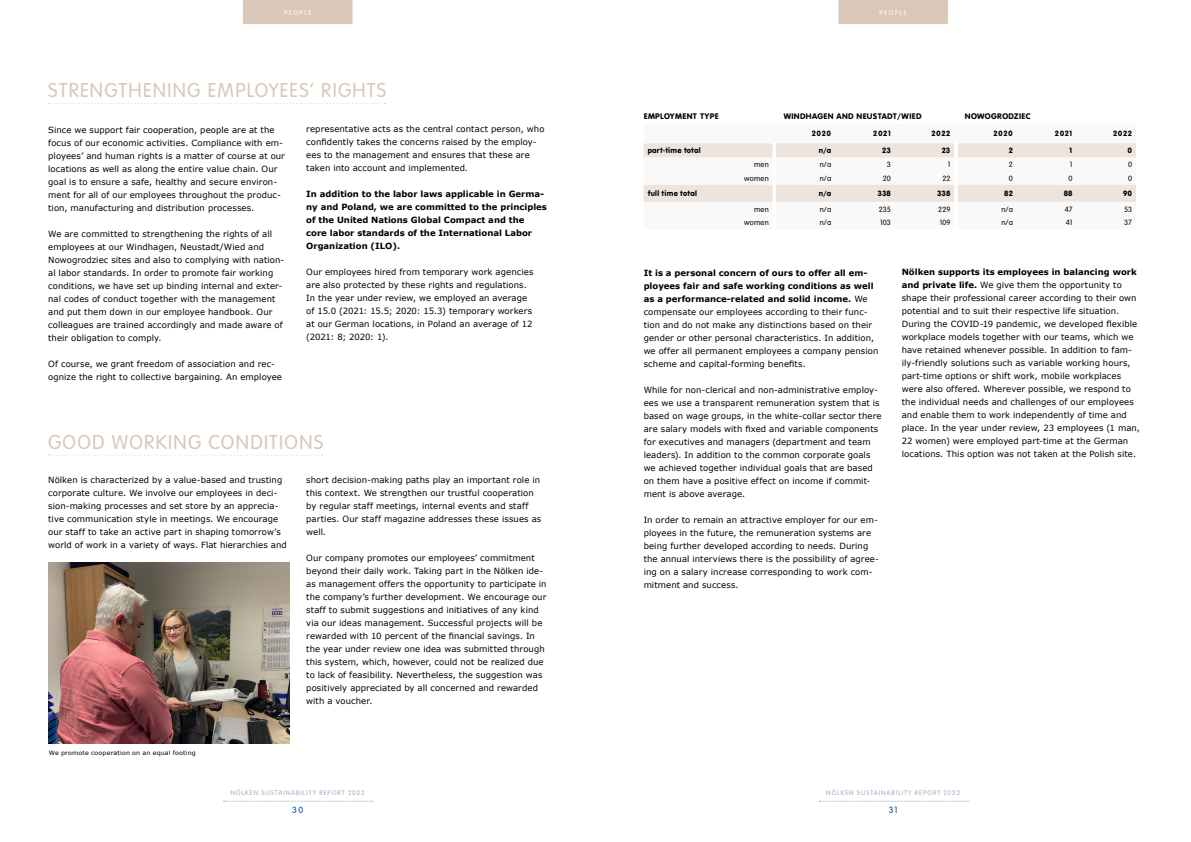
<style>
.page{position:relative;width:1191px;height:842px;background:#fff}
.page>*{position:absolute;margin:0;border:0;box-sizing:border-box;transform-origin:0 0}
.t1{font:300 21px "VAG Rundschrift D";letter-spacing:.06em;color:#d9c7b7}
.t2{font:300 9.5px "VAG Rundschrift D";color:#004a99}
.t3{font:8.5px/13px "Verdana";letter-spacing:.01em;color:#000}
.t4{font:700 8.5px/13px "Verdana";color:#000}
.t5{font:8.5px "VAG Rundschrift D";letter-spacing:.045em;color:#000}
.t6{font:8px "VAG Rundschrift D";letter-spacing:.025em;color:#000}
.t7{font:300 8px "VAG Rundschrift D";color:#000}
.t8{font:300 7px "VAG Rundschrift D";letter-spacing:.135em;color:#98acc5}
.t9{font:300 7px "VAG Rundschrift D";letter-spacing:.215em;color:#fff}
.t10{font:6px "Verdana";letter-spacing:.025em;color:#000;scale:1.06 1}
.s1{font-weight:700}
</style>
<div class="page">
<div style="left:838px;top:0;width:110px;height:24px;background:#d9c7b7"></div>
<div style="left:243px;top:0;width:109px;height:24px;background:#d9c7b7"></div>
<svg style="left:49px;top:103px;width:336px;height:1px"></svg>
<svg style="left:49px;top:455px;width:273px;height:1px"></svg>
<img style="left:48px;top:563px;width:241px;height:180px">
<svg style="left:644px;top:143px;width:492px;height:59px"></svg>
<svg style="left:819px;top:801px;width:149px;height:1px"></svg>
<svg style="left:224px;top:801px;width:149px;height:1px"></svg>
<p class="t9" style="left:284px;top:9px;width:29px">PEOPLE</p>
<p class="t9" style="left:879px;top:9px;width:29px">PEOPLE</p>
<h1 class="t1" style="left:48px;top:79px;width:339px">STRENGTHENING EMPLOYEES‘ RIGHTS</h1>
<p class="t3" style="left:48px;top:123px;width:238px">Since we support fair cooperation, people are at the focus of our economic activities. Compliance with em&shy;ployees’ and human rights is a matter of course at our locations as well as along the entire value chain. Our goal is to ensure a safe, healthy and secure environ&shy;ment for all of our employees throughout the produc&shy;tion, manufacturing and distribution processes.</p>
<p class="t3" style="left:48px;top:227px;width:238px">We are committed to strengthening the rights of all employees at our Windhagen, Neustadt/Wied and Nowogrodziec sites and also to complying with nation&shy;al labor standards. In order to promote fair working conditions, we have set up binding internal and exter&shy;nal codes of conduct together with the management and put them down in our employee handbook. Our colleagues are trained accordingly and made aware of their obligation to comply.</p>
<p class="t3" style="left:48px;top:357px;width:235px">Of course, we grant freedom of association and rec&shy;ognize the right to collective bargaining. An employee</p>
<p class="t3" style="left:306px;top:123px;width:240px">representative acts as the central contact person, who confidently takes the concerns raised by the employ&shy;ees to the management and ensures that these are taken into account and implemented.</p>
<p class="t4" style="left:306px;top:188px;width:242px">In addition to the labor laws applicable in Germa&shy;ny and Poland, we are committed to the principles of the United Nations Global Compact and the core labor standards of the International Labor Organization (ILO).</p>
<p class="t3" style="left:306px;top:266px;width:229px">Our employees hired from temporary work agencies are also protected by these rights and regulations.<br>In the year under review, we employed an average of 15.0 (2021: 15.5; 2020: 15.3) temporary workers at our German locations, in Poland an average of 12 (2021: 8; 2020: 1).</p>
<h1 class="t1" style="left:48px;top:431px;width:277px">GOOD WORKING CONDITIONS</h1>
<p class="t3" style="left:48px;top:474px;width:240px">Nölken is characterized by a value-based and trusting corporate culture. We involve our employees in deci&shy;sion-making processes and set store by an apprecia&shy;tive communication style in meetings. We encourage our staff to take an active part in shaping tomorrow’s world of work in a variety of ways. Flat hierarchies and</p>
<p class="t3" style="left:306px;top:474px;width:237px">short decision-making paths play an important role in this context. We strengthen our trustful cooperation by regular staff meetings, internal events and staff parties. Our staff magazine addresses these issues as well.</p>
<p class="t3" style="left:306px;top:552px;width:242px">Our company promotes our employees’ commitment beyond their daily work. Taking part in the Nölken ide&shy;as management offers the opportunity to participate in the company’s further development. We encourage our staff to submit suggestions and initiatives of any kind via our ideas management. Successful projects will be rewarded with 10 percent of the financial savings. In the year under review one idea was submitted through this system, which, however, could not be realized due to lack of feasibility. Nevertheless, the suggestion was positively appreciated by all concerned and rewarded with a voucher.</p>
<p class="t10" style="left:49px;top:749px;width:140px">We promote cooperation on an equal footing</p>
<p class="t5" style="left:643px;top:112px;width:76px">EMPLOYMENT TYPE</p>
<p class="t5" style="left:783px;top:112px;width:139px">WINDHAGEN AND NEUSTADT/WIED</p>
<p class="t5" style="left:964px;top:112px;width:67px">NOWOGRODZIEC</p>
<p class="t6" style="left:812px;top:129px;width:21px">2020</p>
<p class="t6" style="left:873px;top:129px;width:19px">2021</p>
<p class="t6" style="left:931px;top:129px;width:20px">2022</p>
<p class="t6" style="left:993px;top:129px;width:21px">2020</p>
<p class="t6" style="left:1055px;top:129px;width:19px">2021</p>
<p class="t6" style="left:1113px;top:129px;width:20px">2022</p>
<p class="t6" style="left:647px;top:146px;width:54px">part-time total</p>
<p class="t6" style="left:818px;top:146px;width:14px">n/a</p>
<p class="t6" style="left:882px;top:146px;width:10px">23</p>
<p class="t6" style="left:941px;top:146px;width:10px">23</p>
<p class="t6" style="left:1008px;top:146px;width:6px">2</p>
<p class="t6" style="left:1069px;top:146px;width:4px">1</p>
<p class="t6" style="left:1127px;top:146px;width:6px">0</p>
<p class="t7" style="left:754px;top:160px;width:16px">men</p>
<p class="t7" style="left:820px;top:160px;width:13px">n/a</p>
<p class="t7" style="left:886px;top:160px;width:6px">3</p>
<p class="t7" style="left:947px;top:160px;width:4px">1</p>
<p class="t7" style="left:1009px;top:160px;width:6px">2</p>
<p class="t7" style="left:1069px;top:160px;width:4px">1</p>
<p class="t7" style="left:1128px;top:160px;width:6px">0</p>
<p class="t7" style="left:744px;top:174px;width:26px">women</p>
<p class="t7" style="left:820px;top:174px;width:13px">n/a</p>
<p class="t7" style="left:882px;top:174px;width:10px">20</p>
<p class="t7" style="left:942px;top:174px;width:10px">22</p>
<p class="t7" style="left:1009px;top:174px;width:6px">0</p>
<p class="t7" style="left:1068px;top:174px;width:6px">0</p>
<p class="t7" style="left:1128px;top:174px;width:6px">0</p>
<p class="t6" style="left:647px;top:189px;width:51px">full time total</p>
<p class="t6" style="left:818px;top:189px;width:14px">n/a</p>
<p class="t6" style="left:877px;top:189px;width:15px">338</p>
<p class="t6" style="left:937px;top:189px;width:15px">338</p>
<p class="t6" style="left:1004px;top:189px;width:10px">82</p>
<p class="t6" style="left:1063px;top:189px;width:10px">88</p>
<p class="t6" style="left:1123px;top:189px;width:10px">90</p>
<p class="t7" style="left:754px;top:205px;width:16px">men</p>
<p class="t7" style="left:820px;top:205px;width:13px">n/a</p>
<p class="t7" style="left:878px;top:205px;width:14px">235</p>
<p class="t7" style="left:938px;top:205px;width:14px">229</p>
<p class="t7" style="left:1001px;top:205px;width:13px">n/a</p>
<p class="t7" style="left:1064px;top:205px;width:9px">47</p>
<p class="t7" style="left:1124px;top:205px;width:10px">53</p>
<p class="t7" style="left:744px;top:218px;width:26px">women</p>
<p class="t7" style="left:820px;top:218px;width:13px">n/a</p>
<p class="t7" style="left:880px;top:218px;width:12px">103</p>
<p class="t7" style="left:939px;top:218px;width:12px">109</p>
<p class="t7" style="left:1001px;top:218px;width:13px">n/a</p>
<p class="t7" style="left:1065px;top:218px;width:8px">41</p>
<p class="t7" style="left:1124px;top:218px;width:9px">37</p>
<p class="t3" style="left:643px;top:266px;width:236px"><span class="s1">It is a personal concern of ours to offer all em&shy;ployees fair and safe working conditions as well as a performance-related and solid income.</span> We compensate our employees according to their func&shy;tion and do not make any distinctions based on their gender or other personal characteristics. In addition, we offer all permanent employees a company pension scheme and capital-forming benefits.</p>
<p class="t3" style="left:643px;top:383px;width:239px">While for non-clerical and non-administrative employ&shy;ees we use a transparent remuneration system that is based on wage groups, in the white-collar sector there are salary models with fixed and variable components for executives and managers (department and team leaders). In addition to the common corporate goals we achieved together individual goals that are based on them have a positive effect on income if commit&shy;ment is above average.</p>
<p class="t3" style="left:643px;top:513px;width:237px">In order to remain an attractive employer for our em&shy;ployees in the future, the remuneration systems are being further developed according to needs. During the annual interviews there is the possibility of agree&shy;ing on a salary increase corresponding to work com&shy;mitment and success.</p>
<p class="t3" style="left:901px;top:266px;width:240px"><span class="s1">Nölken supports its employees in balancing work and private life.</span> We give them the opportunity to shape their professional career according to their own potential and to suit their respective life situation.<br>During the COVID-19 pandemic, we developed flexible workplace models together with our teams, which we have retained whenever possible. In addition to fam&shy;ily-friendly solutions such as variable working hours, part-time options or shift work, mobile workplaces were also offered. Wherever possible, we respond to the individual needs and challenges of our employees and enable them to work independently of time and place. In the year under review, 23 employees (1 man, 22 women) were employed part-time at the German locations. This option was not taken at the Polish site.</p>
<p class="t8" style="left:231px;top:789px;width:135px">NÖLKEN SUSTAINABILITY REPORT 2022</p>
<p class="t8" style="left:826px;top:789px;width:135px">NÖLKEN SUSTAINABILITY REPORT 2022</p>
<p class="t2" style="left:292px;top:805px;width:12px">30</p>
<p class="t2" style="left:888px;top:805px;width:10px">31</p>
</div>
